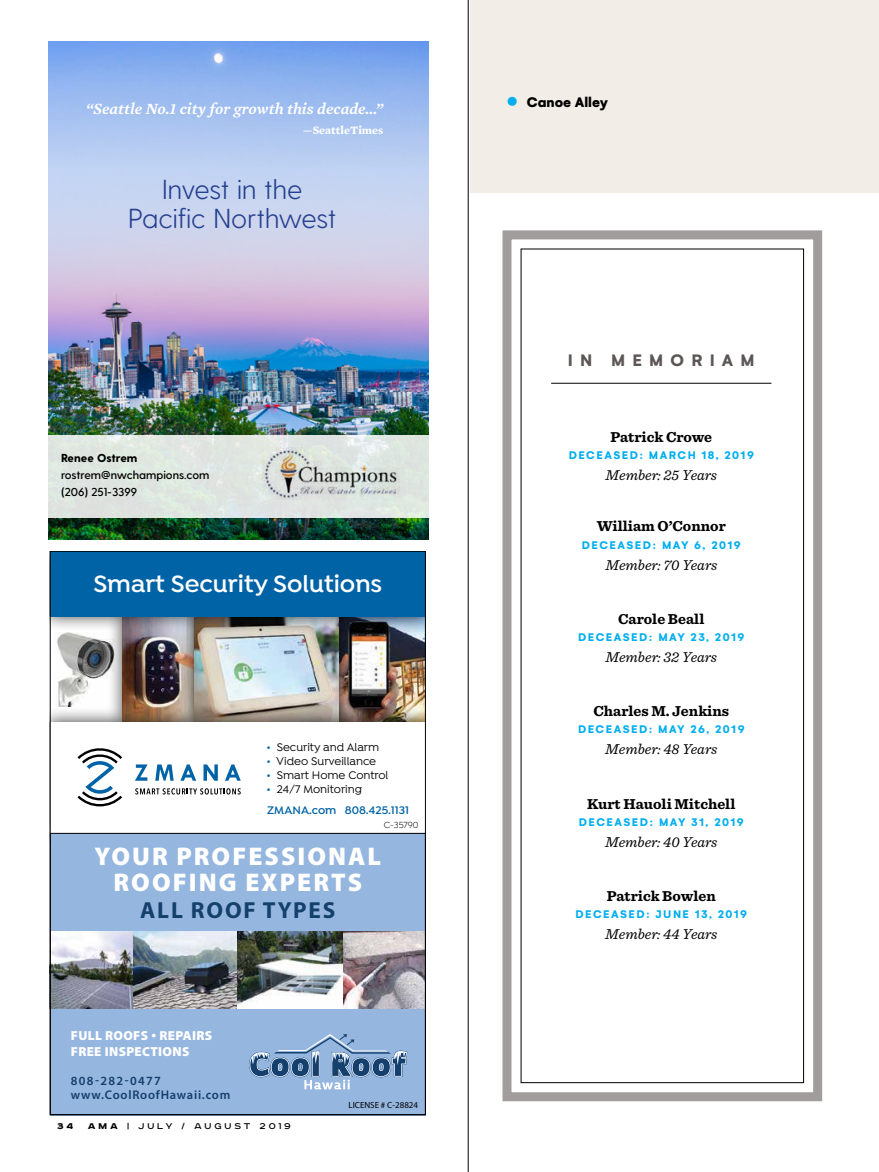
<style>
.page{position:relative;width:879px;height:1172px;background:#fff}
.page>*{position:absolute;margin:0;border:0;box-sizing:border-box;transform-origin:0 0}
.t1{font:300 27.45px/29px "Greycliff CF";letter-spacing:-.005em;color:#25408f;text-align:center}
.t2{font:900 25.65px/26.4px "Myriad Pro";letter-spacing:.08em;color:#fff;text-align:center}
.t3{font:600 25.05px "Isidora";color:#fff}
.t4{font:700 23.25px "Myriad Pro";letter-spacing:.08em;color:#14406c}
.t5{font:700 18px "Gelion";letter-spacing:.4em;color:#5c5756}
.t6{font:italic 600 15.9px "Mercury Text G2";color:#fff}
.t7{font:700 15px "Sentinel";color:#000}
.t8{font:italic 15px "Sentinel";color:#000}
.t9{font:900 15px "Gelion";color:#000}
.t10{font:900 13.05px/15.8px "Myriad Pro";letter-spacing:.025em;color:#fff}
.t11{font:600 12.6px/14.2px "Myriad Pro";letter-spacing:.06em;color:#14406c}
.t12{font:700 12px "Gelion";letter-spacing:.12em;color:#00aeef}
.t13{font:500 11.7px "Isidora";color:#000}
.t14{font:600 11.7px "Isidora";color:#0063a6}
.t15{font:600 11.55px/16.8px "Greycliff CF";color:#000}
.t16{font:700 11.55px "Mercury Text G2";color:#fff}
.t17{font:800 11.55px "Greycliff CF";color:#000}
.t18{font:10.5px "Road Radio";letter-spacing:.28em;color:#000}
.t19{font:900 10.5px "Road Radio";color:#000}
.t20{font:9.45px "Isidora";color:#000}
.t21{font:8.85px "Myriad Pro";color:#000}
.s1{color:#0063a6}
.s2{font-weight:900}
.s3{color:#00aeef}
</style>
<div class="page">
<img style="left:57px;top:632px;width:50px;height:74px">
<div style="left:107px;top:600px;width:147px;height:138px;background:#000;opacity:.75"></div>
<img style="left:123px;top:632px;width:56px;height:74px">
<img style="left:354px;top:632px;width:70px;height:74px">
<div style="left:179px;top:600px;width:175px;height:138px;background:#000;opacity:.75"></div>
<div style="left:50px;top:551px;width:376px;height:81px;background:#000;opacity:.75"></div>
<div style="left:50px;top:551px;width:376px;height:65px;background:#0063a6"></div>
<div style="left:50px;top:706px;width:376px;height:143px;background:#000;opacity:.75"></div>
<div style="left:50px;top:722px;width:376px;height:111px;background:#fff"></div>
<div style="left:50px;top:833px;width:376px;height:282px;background:#95b6df"></div>
<svg style="left:249px;top:1034px;width:158px;height:55px"></svg>
<img style="left:52px;top:931px;width:372px;height:77px">
<svg style="left:78px;top:748px;width:44px;height:58px"></svg>
<svg style="left:135px;top:764px;width:13px;height:16px"></svg>
<svg style="left:155px;top:764px;width:19px;height:16px"></svg>
<svg style="left:180px;top:764px;width:16px;height:16px"></svg>
<svg style="left:203px;top:764px;width:15px;height:16px"></svg>
<svg style="left:225px;top:764px;width:16px;height:16px"></svg>
<svg style="left:135px;top:788px;width:106px;height:6px"></svg>
<div style="left:470px;top:0;width:409px;height:192px;background:#f3ede7"></div>
<div style="left:502px;top:230px;width:320px;height:871px;border:9px solid #a09d9c"></div>
<hr style="left:551px;top:383px;width:220px;height:1px;background:#000">
<img style="left:49px;top:41px;width:379px;height:499px">
<div style="left:49px;top:435px;width:379px;height:82px;background:#dee6e0"></div>
<img style="left:262px;top:447px;width:138px;height:53px">
<hr style="left:468px;top:0;width:1px;height:1172px;background:#000">
<h3 class="t6" style="left:86px;top:97px;width:299px">“Seattle No.1 city for growth this decade...”</h3>
<p class="t16" style="left:303px;top:121px;width:82px">—SeattleTimes</p>
<h1 class="t1" style="left:128px;top:174px;width:210px">Invest in the<br>Pacific Northwest</h1>
<p class="t17" style="left:61px;top:451px;width:78px">Renee Ostrem</p>
<p class="t15" style="left:61px;top:466px;width:150px">rostrem@nwchampions.com (206) 251-3399</p>
<h3 class="t3" style="left:93px;top:569px;width:290px">Smart Security Solutions</h3>
<p class="t13" style="left:266px;top:740px;width:114px"><span class="s1">•</span> Security and Alarm</p>
<p class="t13" style="left:266px;top:754px;width:111px"><span class="s1">•</span> Video Surveillance</p>
<p class="t13" style="left:266px;top:768px;width:123px"><span class="s1">•</span> Smart Home Control</p>
<p class="t13" style="left:266px;top:783px;width:97px"><span class="s1">•</span> 24/7 Monitoring</p>
<p class="t14" style="left:267px;top:803px;width:144px">ZMANA.com 808.425.1131</p>
<p class="t20" style="left:384px;top:819px;width:36px">C-35790</p>
<h2 class="t2" style="left:95px;top:841px;width:288px">YOUR PROFESSIONAL<br>ROOFING EXPERTS</h2>
<h3 class="t4" style="left:140px;top:894px;width:197px">ALL ROOF TYPES</h3>
<p class="t10" style="left:71px;top:1027px;width:143px">FULL ROOFS • REPAIRS<br>FREE INSPECTIONS</p>
<p class="t11" style="left:71px;top:1072px;width:161px">808-282-0477 www.CoolRoofHawaii.com</p>
<p class="t19" style="left:57px;top:1119px;width:18px">3 4</p>
<p class="t18" style="left:88px;top:1119px;width:205px"><span class="s2">AMA</span> | July / august 2019</p>
<p class="t21" style="left:349px;top:1099px;width:71px">LICENSE # C-28824</p>
<p class="t9" style="left:508px;top:92px;width:102px"><span class="s3">■</span> Canoe Alley</p>
<h3 class="t5" style="left:568px;top:348px;width:188px">IN MEMORIAM</h3>
<p class="t7" style="left:611px;top:425px;width:103px">Patrick Crowe</p>
<p class="t12" style="left:569px;top:447px;width:187px">DECEASED: MARCH 18, 2019</p>
<p class="t8" style="left:605px;top:464px;width:113px">Member: 25 Years</p>
<p class="t7" style="left:597px;top:514px;width:131px">William O’Connor</p>
<p class="t12" style="left:582px;top:537px;width:160px">DECEASED: MAY 6, 2019</p>
<p class="t8" style="left:605px;top:553px;width:113px">Member: 70 Years</p>
<p class="t7" style="left:618px;top:607px;width:88px">Carole Beall</p>
<p class="t12" style="left:578px;top:629px;width:168px">DECEASED: MAY 23, 2019</p>
<p class="t8" style="left:605px;top:645px;width:113px">Member: 32 Years</p>
<p class="t7" style="left:594px;top:699px;width:137px">Charles M. Jenkins</p>
<p class="t12" style="left:578px;top:722px;width:168px">DECEASED: MAY 26, 2019</p>
<p class="t8" style="left:605px;top:738px;width:114px">Member: 48 Years</p>
<p class="t7" style="left:587px;top:791px;width:150px">Kurt Hauoli Mitchell</p>
<p class="t12" style="left:579px;top:814px;width:166px">DECEASED: MAY 31, 2019</p>
<p class="t8" style="left:605px;top:830px;width:114px">Member: 40 Years</p>
<p class="t7" style="left:607px;top:884px;width:111px">Patrick Bowlen</p>
<p class="t12" style="left:575px;top:906px;width:173px">DECEASED: JUNE 13, 2019</p>
<p class="t8" style="left:605px;top:923px;width:114px">Member: 44 Years</p>
</div>
